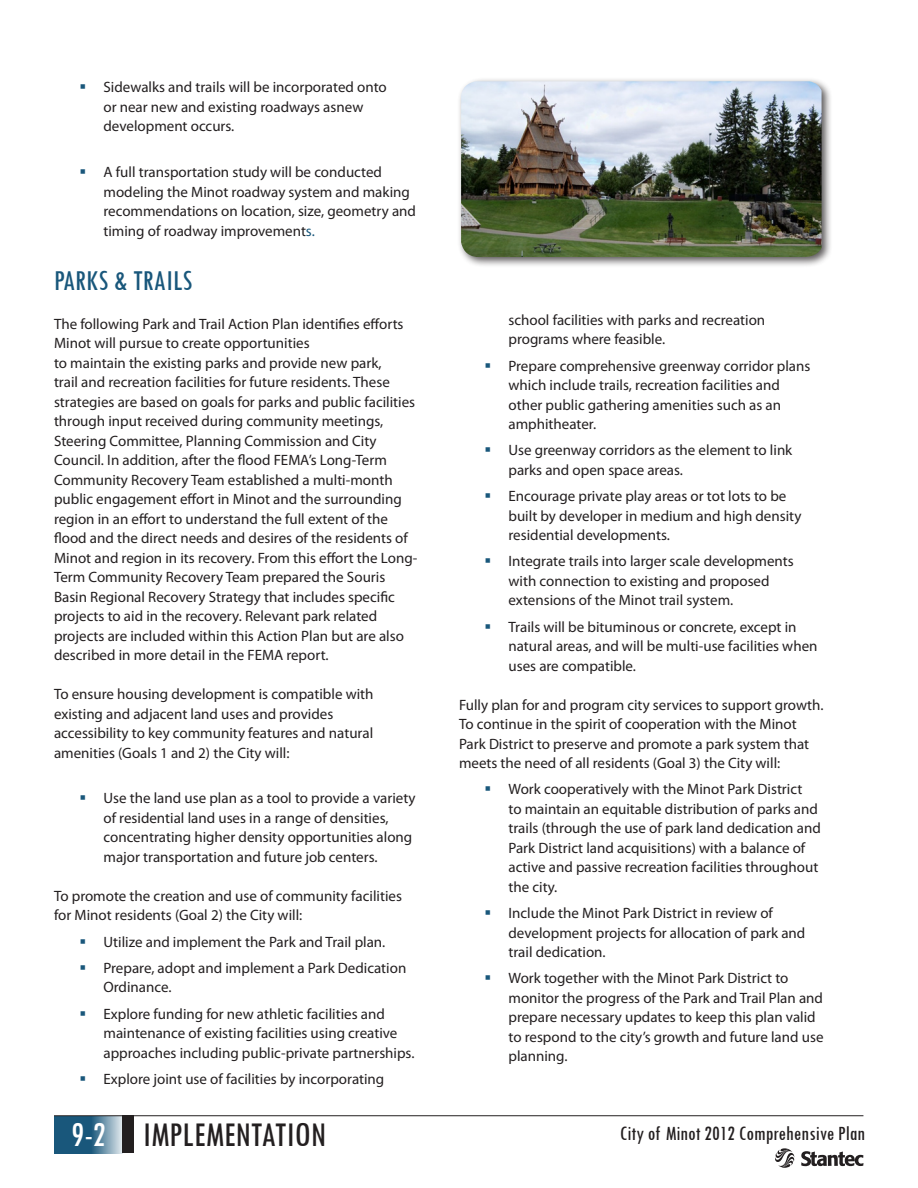
<style>
.page{position:relative;width:918px;height:1188px;background:#fff}
.page>*{position:absolute;margin:0;border:0;box-sizing:border-box;transform-origin:0 0}
.t1{font:condensed 36px "Tw Cen";color:#231f20}
.Body_text{font:condensed 30px "Tw Cen";color:#19577b}
.t2{font:condensed 21px "Tw Cen";color:#231f20}
.Body_text-2{font:15px/19.5px "Myriad Pro";color:#231f20}
.s1{color:#19577b}
.s2{color:#fff}
</style>
<div class="page">
<svg style="left:54px;top:1116px;width:68px;height:37px;background:#467794"></svg>
<div style="left:122px;top:1116px;width:12px;height:37px;background:#231f20"></div>
<hr style="left:54px;top:1115px;width:809px;height:1px;background:#231f20">
<svg style="left:801px;top:1151px;width:62px;height:15px"></svg>
<svg style="left:775px;top:1148px;width:19px;height:20px"></svg>
<div style="left:457px;top:77px;width:376px;height:191px;background:#231f20;opacity:.75"></div>
<img style="left:461px;top:81px;width:361px;height:176px">
<p class="Body_text-2" style="left:104px;top:77px;width:285px">Sidewalks and trails will be incorporated onto or near new and existing roadways asnew development occurs.</p>
<p class="Body_text-2" style="left:104px;top:162px;width:314px">A full transportation study will be conducted modeling the Minot roadway system and making recommendations on location, size, geometry and timing of roadway improvement<span class="s1">s.</span></p>
<p class="Body_text" style="left:54px;top:262px;width:140px">PARKS &amp; TRAILS</p>
<p class="Body_text-2" style="left:54px;top:313px;width:351px">The following Park and Trail Action Plan identifies efforts<br>Minot will pursue to create opportunities</p>
<p class="Body_text-2" style="left:54px;top:352px;width:363px">to maintain the existing parks and provide new park,<br>trail and recreation facilities for future residents. These strategies are based on goals for parks and public facilities through input received during community meetings, Steering Committee, Planning Commission and City</p>
<p class="Body_text-2" style="left:54px;top:450px;width:365px">Council. In addition, after the flood FEMA’s Long-Term Community Recovery Team established a multi-month public engagement effort in Minot and the surrounding region in an effort to understand the full extent of the flood and the direct needs and desires of the residents of Minot and region in its recovery. From this effort the Long-Term Community Recovery Team prepared the Souris Basin Regional Recovery Strategy that includes specific projects to aid in the recovery. Relevant park related projects are included within this Action Plan but are also described in more detail in the FEMA report.</p>
<p class="Body_text-2" style="left:54px;top:684px;width:321px">To ensure housing development is compatible with existing and adjacent land uses and provides</p>
<p class="Body_text-2" style="left:54px;top:723px;width:321px">accessibility to key community features and natural amenities (Goals 1 and 2) the City will:</p>
<p class="Body_text-2" style="left:104px;top:788px;width:314px">Use the land use plan as a tool to provide a variety of residential land uses in a range of densities, concentrating higher density opportunities along major transportation and future job centers.</p>
<p class="Body_text-2" style="left:54px;top:886px;width:350px">To promote the creation and use of community facilities for Minot residents (Goal 2) the City will:</p>
<p class="Body_text-2" style="left:104px;top:931px;width:283px">Utilize and implement the Park and Trail plan.</p>
<p class="Body_text-2" style="left:104px;top:958px;width:304px">Prepare, adopt and implement a Park Dedication<br>Ordinance.</p>
<p class="Body_text-2" style="left:104px;top:1003px;width:313px">Explore funding for new athletic facilities and maintenance of existing facilities using creative approaches including public-private partnerships.</p>
<p class="Body_text-2" style="left:104px;top:1069px;width:282px">Explore joint use of facilities by incorporating</p>
<p class="Body_text-2" style="left:508px;top:310px;width:258px">school facilities with parks and recreation programs where feasible.</p>
<p class="Body_text-2" style="left:508px;top:356px;width:303px">Prepare comprehensive greenway corridor plans which include trails, recreation facilities and other public gathering amenities such as an amphitheater.</p>
<p class="Body_text-2" style="left:508px;top:440px;width:285px">Use greenway corridors as the element to link parks and open space areas.</p>
<p class="Body_text-2" style="left:508px;top:486px;width:294px">Encourage private play areas or tot lots to be built by developer in medium and high density residential developments.</p>
<p class="Body_text-2" style="left:508px;top:551px;width:287px">Integrate trails into larger scale developments with connection to existing and proposed extensions of the Minot trail system.</p>
<p class="Body_text-2" style="left:508px;top:617px;width:311px">Trails will be bituminous or concrete, except in natural areas, and will be multi-use facilities when uses are compatible.</p>
<p class="Body_text-2" style="left:459px;top:695px;width:366px">Fully plan for and program city services to support growth.<br>To continue in the spirit of cooperation with the Minot Park District to preserve and promote a park system that meets the need of all residents (Goal 3) the City will:</p>
<p class="Body_text-2" style="left:508px;top:779px;width:314px">Work cooperatively with the Minot Park District<br>to maintain an equitable distribution of parks and trails (through the use of park land dedication and Park District land acquisitions) with a balance of active and passive recreation facilities throughout the city.</p>
<p class="Body_text-2" style="left:508px;top:903px;width:298px">Include the Minot Park District in review of development projects for allocation of park and trail dedication.</p>
<p class="Body_text-2" style="left:508px;top:968px;width:317px">Work together with the Minot Park District to monitor the progress of the Park and Trail Plan and prepare necessary updates to keep this plan valid to respond to the city’s growth and future land use planning.</p>
<p class="t1" style="left:71px;top:1113px;width:256px"><span class="s2">9-2</span> IMPLEMENTATION</p>
<h3 class="t2" style="left:620px;top:1121px;width:247px">City of Minot 2012 Comprehensive Plan</h3>
</div>
